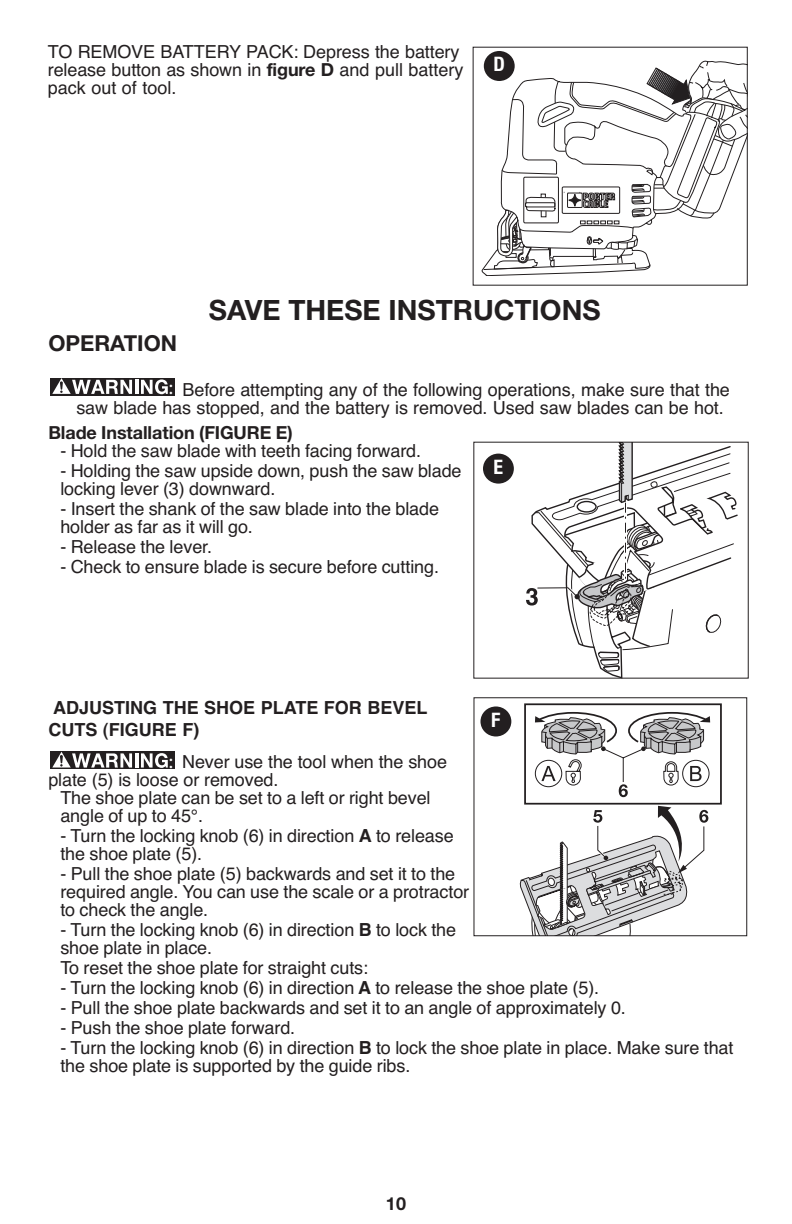
<style>
.page{position:relative;width:792px;height:1224px;background:#fff}
.page>*{position:absolute;margin:0;border:0;box-sizing:border-box;transform-origin:0 0}
.t1{font:700 28px "Helvetica Neue";color:#231f20}
.t2{font:700 22px "Helvetica Neue";color:#231f20}
.t3{font:700 condensed 20px "Helvetica Neue";color:#fff}
.t4{font:20px "Myriad";color:#fff}
.t5{font:18px/18px "Helvetica";letter-spacing:-.005em;color:#231f20}
.t6{font:700 18px/22px "Helvetica";color:#231f20}
.t7{font:700 18px "Helvetica Neue";letter-spacing:-.005em;color:#231f20}
.s1{font-family:"Helvetica Neue";font-weight:700}
.s2{font-weight:700}
</style>
<div class="page">
<div style="left:50px;top:752px;width:125px;height:16px;background:#231f20"></div>
<hr style="left:135px;top:753px;width:3px;height:15px;background:#fff">
<svg style="left:141px;top:753px;width:27px;height:15px"></svg>
<svg style="left:52px;top:752px;width:80px;height:16px"></svg>
<div style="left:50px;top:378px;width:125px;height:17px;background:#231f20"></div>
<hr style="left:135px;top:380px;width:3px;height:14px;background:#fff">
<svg style="left:141px;top:379px;width:27px;height:15px"></svg>
<svg style="left:52px;top:378px;width:80px;height:16px"></svg>
<div style="left:524px;top:703px;width:198px;height:102px;border:2px solid #231f20"></div>
<svg style="left:520px;top:806px;width:188px;height:128px"></svg>
<svg style="left:535px;top:712px;width:175px;height:85px"></svg>
<div style="left:474px;top:698px;width:273px;height:238px;border:1px solid #231f20"></div>
<div style="left:480px;top:706px;width:31px;height:30px;background:#231f20;border-radius:50%"></div>
<svg style="left:526px;top:444px;width:212px;height:232px"></svg>
<div style="left:483px;top:454px;width:31px;height:30px;background:#231f20;border-radius:50%"></div>
<svg style="left:482px;top:268px;width:163px;height:8px"></svg>
<svg style="left:483px;top:59px;width:263px;height:211px"></svg>
<div style="left:484px;top:51px;width:31px;height:30px;background:#231f20;border-radius:50%"></div>
<p class="t5" style="left:48px;top:43px;width:417px">TO REMOVE BATTERY PACK: Depress the battery release button as shown in <span class="s1">figure D</span> and pull battery pack out of tool.</p>
<p class="t3" style="left:494px;top:57px;width:13px">D</p>
<h1 class="t1" style="left:209px;top:300px;width:393px">SAVE THESE INSTRUCTIONS</h1>
<p class="t2" style="left:48px;top:335px;width:130px">OPERATION</p>
<p class="t5" style="left:76px;top:380px;width:655px;text-indent:106px">Before attempting any of the following operations, make sure that the saw blade has stopped, and the battery is removed. Used saw blades can be hot.</p>
<p class="t7" style="left:48px;top:426px;width:246px">Blade Installation (FIGURE E)</p>
<p class="t5" style="left:60px;top:441px;width:362px">- Hold the saw blade with teeth facing forward.</p>
<p class="t5" style="left:60px;top:461px;width:403px">- Holding the saw upside down, push the saw blade locking lever (3) downward.</p>
<p class="t5" style="left:60px;top:499px;width:380px">- Insert the shank of the saw blade into the blade holder as far as it will go.</p>
<p class="t5" style="left:60px;top:537px;width:153px">- Release the lever.</p>
<p class="t5" style="left:60px;top:557px;width:380px">- Check to ensure blade is secure before cutting.</p>
<p class="t4" style="left:169px;top:380px;width:6px">:</p>
<p class="t3" style="left:494px;top:460px;width:11px">E</p>
<p class="t6" style="left:48px;top:697px;width:381px">ADJUSTING THE SHOE PLATE FOR BEVEL<br>CUTS (FIGURE F)</p>
<p class="t5" style="left:48px;top:753px;width:400px;text-indent:134px">Never use the tool when the shoe plate (5) is loose or removed.</p>
<p class="t5" style="left:60px;top:789px;width:372px">The shoe plate can be set to a left or right bevel angle of up to 45°.</p>
<p class="t5" style="left:60px;top:827px;width:395px">- Turn the locking knob (6) in direction <span class="s2">A</span> to release the shoe plate (5).</p>
<p class="t5" style="left:60px;top:865px;width:410px">- Pull the shoe plate (5) backwards and set it to the required angle. You can use the scale or a protractor to check the angle.</p>
<p class="t5" style="left:60px;top:921px;width:397px">- Turn the locking knob (6) in direction <span class="s2">B</span> to lock the shoe plate in place.</p>
<p class="t5" style="left:60px;top:959px;width:309px">To reset the shoe plate for straight cuts:</p>
<p class="t5" style="left:60px;top:979px;width:540px">- Turn the locking knob (6) in direction <span class="s2">A</span> to release the shoe plate (5).</p>
<p class="t5" style="left:60px;top:999px;width:567px">- Pull the shoe plate backwards and set it to an angle of approximately 0.</p>
<p class="t5" style="left:60px;top:1019px;width:236px">- Push the shoe plate forward.</p>
<p class="t5" style="left:60px;top:1039px;width:675px">- Turn the locking knob (6) in direction <span class="s2">B</span> to lock the shoe plate in place. Make sure that the shoe plate is supported by the guide ribs.</p>
<p class="t3" style="left:491px;top:713px;width:11px">F</p>
<p class="t4" style="left:169px;top:753px;width:6px">:</p>
<p class="t7" style="left:386px;top:1197px;width:22px">10</p>
</div>
